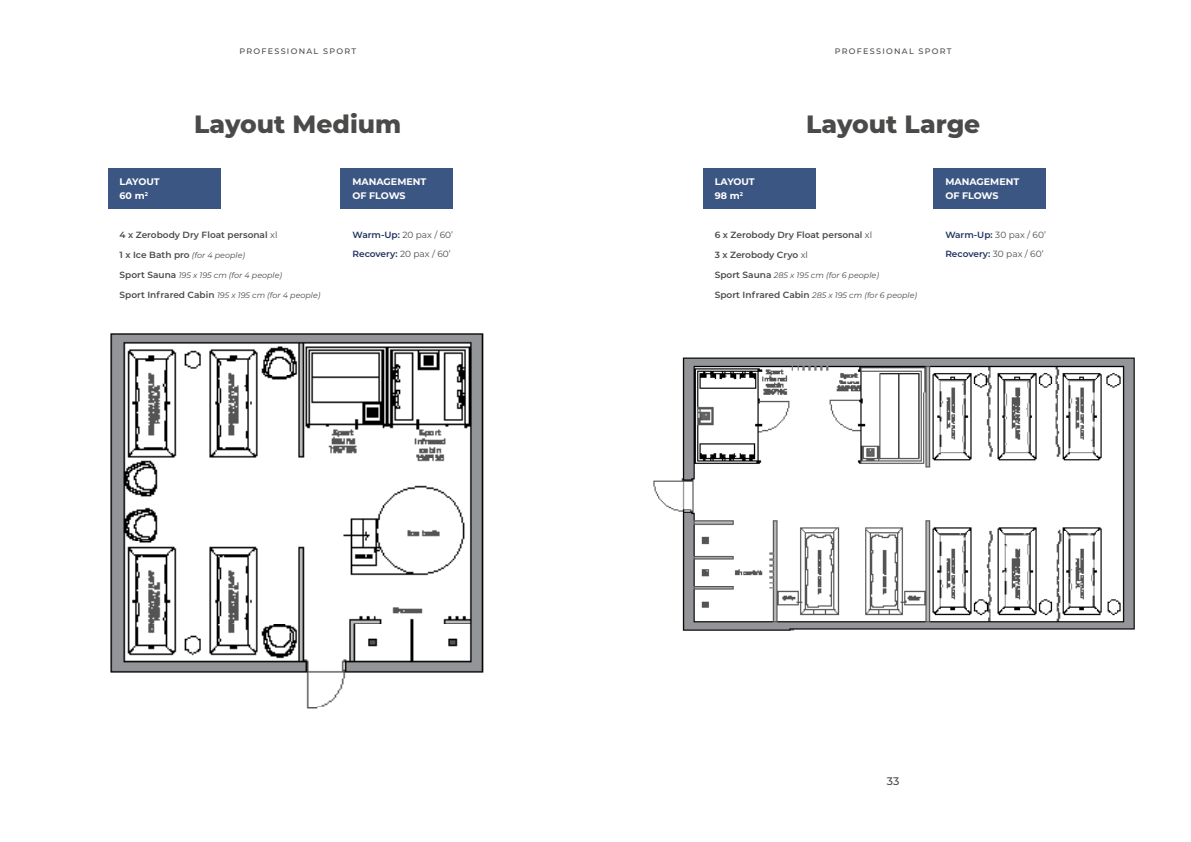
<style>
.page{position:relative;width:1191px;height:842px;background:#fff}
.page>*{position:absolute;margin:0;border:0;box-sizing:border-box;transform-origin:0 0}
.t1{font:800 25px "Montserrat";color:#4a4a49}
.t2{font:500 11px "Montserrat";color:#4a4a49}
.t3{font:700 9.5px "Montserrat";color:#fff}
.t4{font:600 9px "Montserrat";color:#4a4a49}
.t5{font:600 9px "Montserrat";color:#21325f}
.t6{font:9px "Montserrat";color:#4d4b4b}
.t7{font:italic 8px "Montserrat";color:#4a4a49}
.t8{font:500 8px "Montserrat";letter-spacing:.16em;color:#4a4a49}
.s1{font-weight:400}
.s2{font-weight:400;font-style:italic;font-size:8px}
.s3{font-weight:600;font-style:normal;font-size:9px}
.s4{font-weight:600;color:#21325f}
.s5{font-weight:400;color:#4d4b4b}
</style>
<div class="page">
<div style="left:340px;top:169px;width:113px;height:40px;background:#3c5683"></div>
<img style="left:110px;top:333px;width:374px;height:376px">
<div style="left:108px;top:169px;width:112px;height:40px;background:#3c5683"></div>
<div style="left:703px;top:169px;width:112px;height:40px;background:#3c5683"></div>
<img style="left:653px;top:357px;width:481px;height:274px">
<div style="left:933px;top:169px;width:113px;height:40px;background:#3c5683"></div>
<p class="t8" style="left:239px;top:46px;width:118px">PROFESSIONAL SPORT</p>
<p class="t8" style="left:835px;top:46px;width:118px">PROFESSIONAL SPORT</p>
<p class="t1" style="left:194px;top:106px;width:209px">Layout Medium</p>
<p class="t1" style="left:806px;top:106px;width:176px">Layout Large</p>
<p class="t3" style="left:120px;top:175px;width:42px">LAYOUT</p>
<p class="t3" style="left:120px;top:189px;width:30px">60 m<sup>2</sup></p>
<p class="t4" style="left:120px;top:229px;width:159px">4 x Zerobody Dry Float personal <span class="s1">xl</span></p>
<p class="t4" style="left:120px;top:249px;width:127px">1 x Ice Bath pro <span class="s2">(for 4 people)</span></p>
<p class="t7" style="left:120px;top:270px;width:164px"><span class="s3">Sport Sauna</span> 195 x 195 cm (for 4 people)</p>
<p class="t7" style="left:120px;top:290px;width:202px"><span class="s3">Sport Infrared Cabin</span> 195 x 195 cm (for 4 people)</p>
<p class="t3" style="left:352px;top:175px;width:75px">MANAGEMENT</p>
<p class="t3" style="left:352px;top:189px;width:55px">OF FLOWS</p>
<p class="t6" style="left:352px;top:229px;width:102px"><span class="s4">Warm-Up:</span> 20 pax / 60’</p>
<p class="t5" style="left:352px;top:248px;width:100px">Recovery: <span class="s5">20 pax / 60’</span></p>
<p class="t3" style="left:714px;top:175px;width:42px">LAYOUT</p>
<p class="t3" style="left:714px;top:189px;width:30px">98 m<sup>2</sup></p>
<p class="t4" style="left:714px;top:229px;width:159px">6 x Zerobody Dry Float personal <span class="s1">xl</span></p>
<p class="t4" style="left:714px;top:249px;width:95px">3 x Zerobody Cryo <span class="s1">xl</span></p>
<p class="t7" style="left:714px;top:270px;width:166px"><span class="s3">Sport Sauna</span> 285 x 195 cm (for 6 people)</p>
<p class="t7" style="left:714px;top:290px;width:204px"><span class="s3">Sport Infrared Cabin</span> 285 x 195 cm (for 6 people)</p>
<p class="t3" style="left:945px;top:175px;width:75px">MANAGEMENT</p>
<p class="t3" style="left:945px;top:189px;width:55px">OF FLOWS</p>
<p class="t6" style="left:945px;top:229px;width:102px"><span class="s4">Warm-Up:</span> 30 pax / 60’</p>
<p class="t5" style="left:945px;top:248px;width:100px">Recovery: <span class="s5">30 pax / 60’</span></p>
<h2 class="t2" style="left:887px;top:774px;width:14px">33</h2>
</div>
